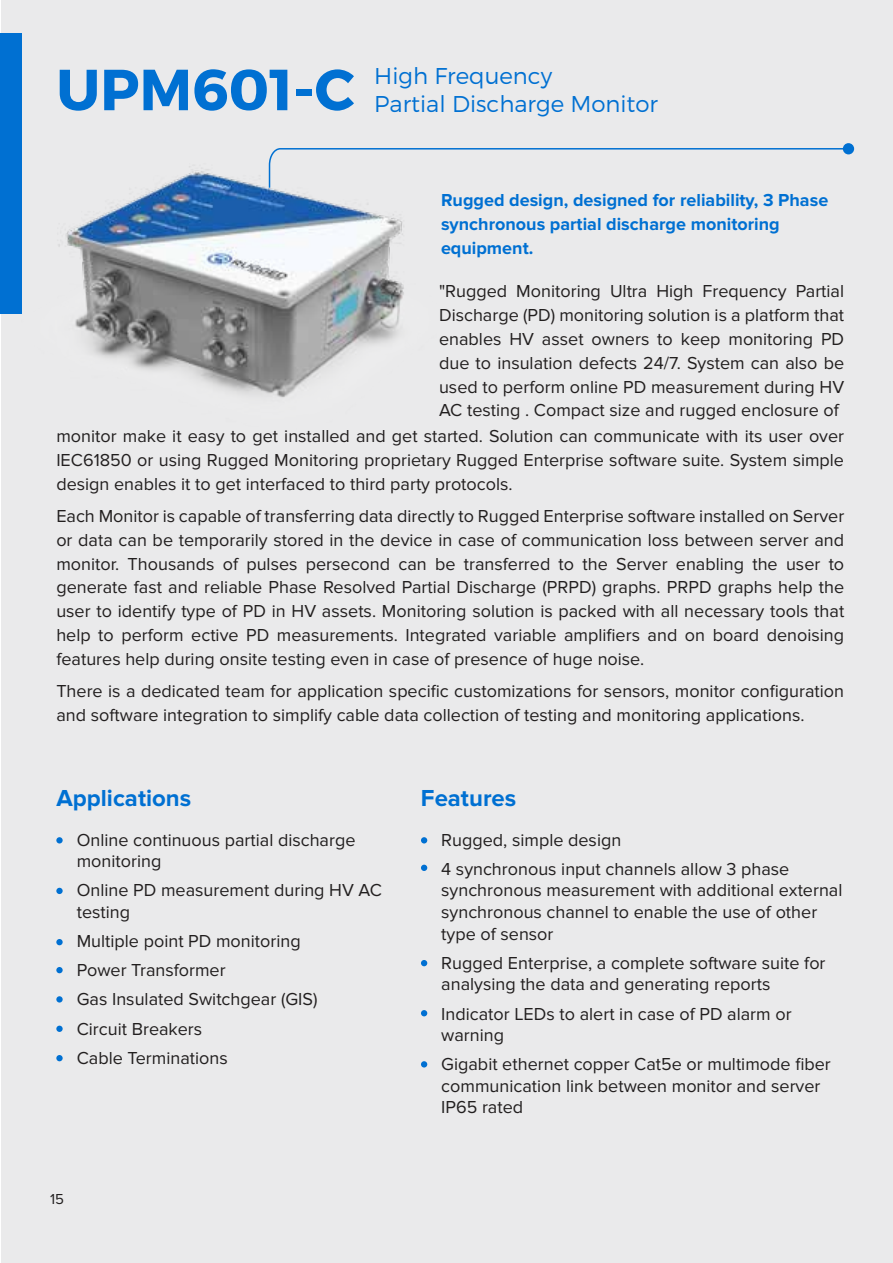
<style>
.page{position:relative;width:893px;height:1263px;background:#fff}
.page>*{position:absolute;margin:0;border:0;box-sizing:border-box;transform-origin:0 0}
.t1{font:700 57.75px "Montserrat";color:#0070d2}
.t2{font:700 24px "Proxima Nova";color:#0070d2}
.t3{font:300 22.8px/27.5px "Montserrat";color:#0070d2}
.t4{font:18px/24px "Proxima Nova";color:#221f1f}
.t5{font:700 18px/24px "Proxima Nova";color:#0070d2}
.t6{font:15px "Proxima Nova";color:#221f1f}
</style>
<div class="page">
<div style="left:2px;top:0;width:891px;height:1263px;background:#eaeaeb"></div>
<div style="left:0;top:33px;width:21px;height:280px;background:#0070d2"></div>
<div style="left:56px;top:837px;width:7px;height:6px;background:#0070d2;border-radius:50%"></div>
<div style="left:56px;top:967px;width:7px;height:6px;background:#0070d2;border-radius:50%"></div>
<div style="left:56px;top:888px;width:7px;height:6px;background:#0070d2;border-radius:50%"></div>
<div style="left:56px;top:939px;width:7px;height:6px;background:#0070d2;border-radius:50%"></div>
<div style="left:56px;top:996px;width:7px;height:6px;background:#0070d2;border-radius:50%"></div>
<div style="left:56px;top:1026px;width:7px;height:6px;background:#0070d2;border-radius:50%"></div>
<div style="left:56px;top:1055px;width:7px;height:6px;background:#0070d2;border-radius:50%"></div>
<svg style="left:421px;top:837px;width:6px;height:6px"></svg>
<svg style="left:421px;top:865px;width:6px;height:6px"></svg>
<svg style="left:421px;top:960px;width:6px;height:6px"></svg>
<svg style="left:421px;top:1010px;width:6px;height:6px"></svg>
<svg style="left:421px;top:1061px;width:6px;height:6px"></svg>
<svg style="left:273px;top:148px;width:577px;height:7px"></svg>
<div style="left:843px;top:143px;width:11px;height:11px;background:#0070d2;border-radius:50%"></div>
<img style="left:21px;top:152px;width:445px;height:246px">
<h1 class="t1" style="left:56px;top:54px;width:300px">UPM601-C</h1>
<p class="t3" style="left:374px;top:62px;width:285px">High Frequency<br>Partial Discharge Monitor</p>
<p class="t5" style="left:441px;top:188px;width:389px">Rugged design, designed for reliability, 3 Phase synchronous partial discharge monitoring equipment.</p>
<p class="t4" style="left:439px;top:279px;width:407px;text-align:justify">"Rugged Monitoring Ultra High Frequency Partial Discharge (PD) monitoring solution is a platform that enables HV asset owners to keep monitoring PD due to insulation defects 24/7. System can also be used to perform online PD measurement during HV AC testing . Compact size and rugged enclosure of</p>
<p class="t4" style="left:56px;top:424px;width:789px;text-align:justify">monitor make it easy to get installed and get started. Solution can communicate with its user over IEC61850 or using Rugged Monitoring proprietary Rugged Enterprise software suite. System simple design enables it to get interfaced to third party protocols.</p>
<p class="t4" style="left:56px;top:504px;width:789px;text-align:justify">Each Monitor is capable of transferring data directly to Rugged Enterprise software installed on Server or data can be temporarily stored in the device in case of communication loss between server and monitor. Thousands of pulses persecond can be transferred to the Server enabling the user to generate fast and reliable Phase Resolved Partial Discharge (PRPD) graphs. PRPD graphs help the user to identify type of PD in HV assets. Monitoring solution is packed with all necessary tools that help to perform ective PD measurements. Integrated variable amplifiers and on board denoising features help during onsite testing even in case of presence of huge noise.</p>
<p class="t4" style="left:56px;top:679px;width:789px">There is a dedicated team for application specific customizations for sensors, monitor configuration and software integration to simplify cable data collection of testing and monitoring applications.</p>
<h2 class="t2" style="left:56px;top:785px;width:136px">Applications</h2>
<p class="t4" style="left:77px;top:829px;width:280px;line-height:21.6px">Online continuous partial discharge monitoring</p>
<p class="t4" style="left:77px;top:880px;width:307px;line-height:21.6px">Online PD measurement during HV AC testing</p>
<p class="t4" style="left:77px;top:927px;width:242px;line-height:29.1px">Multiple point PD monitoring<br>Power Transformer<br>Gas Insulated Switchgear (GIS)<br>Circuit Breakers<br>Cable Terminations</p>
<p class="t6" style="left:50px;top:1191px;width:15px">15</p>
<h2 class="t2" style="left:421px;top:785px;width:97px">Features</h2>
<p class="t4" style="left:441px;top:825px;width:350px;line-height:29.1px">Rugged, simple design<br>4 synchronous input channels allow 3 phase</p>
<p class="t4" style="left:441px;top:880px;width:403px;line-height:21.6px">synchronous measurement with additional external synchronous channel to enable the use of other type of sensor</p>
<p class="t4" style="left:441px;top:952px;width:386px;line-height:21.6px">Rugged Enterprise, a complete software suite for analysing the data and generating reports</p>
<p class="t4" style="left:441px;top:1003px;width:352px;line-height:21.6px">Indicator LEDs to alert in case of PD alarm or warning</p>
<p class="t4" style="left:441px;top:1054px;width:391px;line-height:21.6px">Gigabit ethernet copper Cat5e or multimode fiber communication link between monitor and server<br>IP65 rated</p>
</div>
